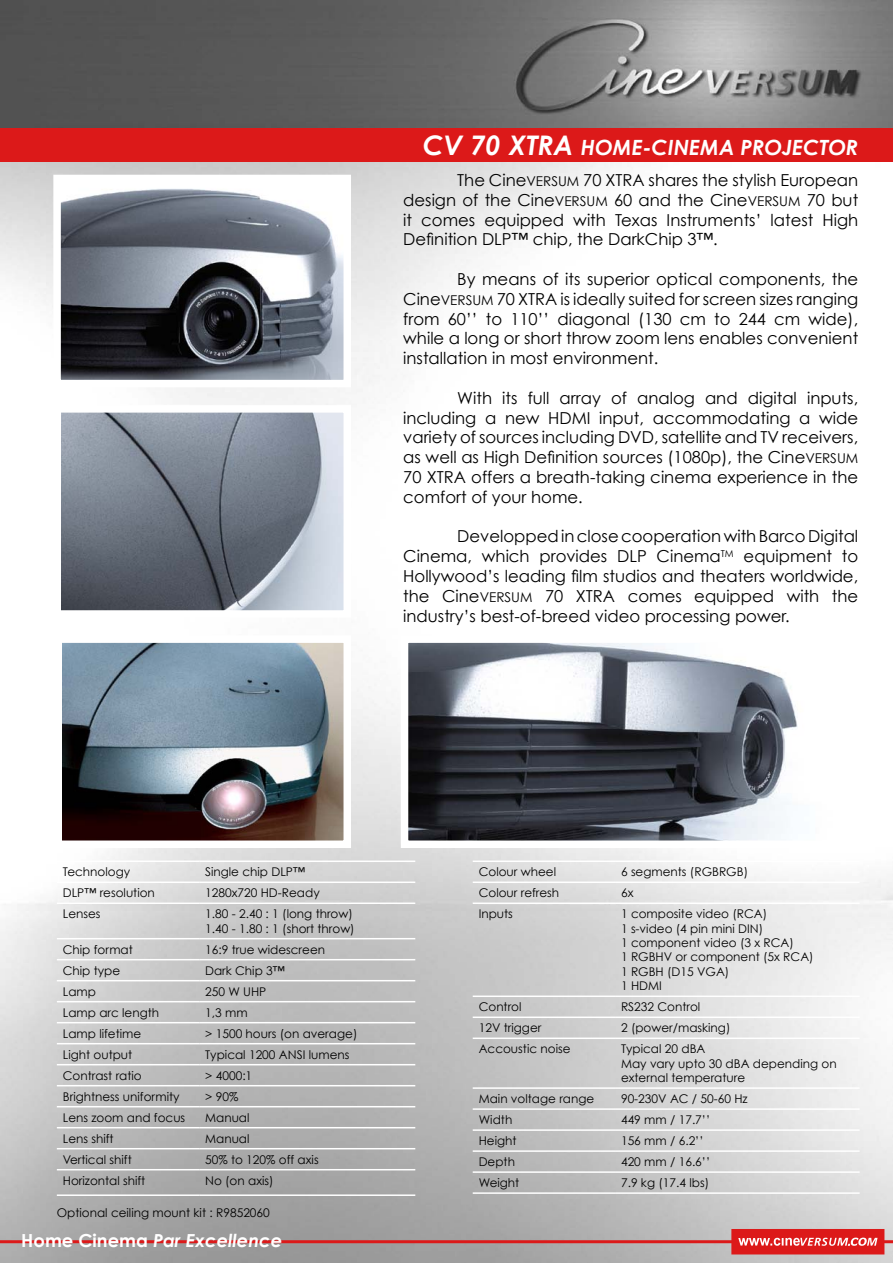
<style>
.page{position:relative;width:893px;height:1263px;background:#fff}
.page>*{position:absolute;margin:0;border:0;box-sizing:border-box;transform-origin:0 0}
.t1{font:italic 700 21px "Century Gothic";color:#fff}
.t2{font:italic 700 18px "Century Gothic";color:#fff}
.t3{font:16.5px/19.8px "Century Gothic";color:#000;text-align:justify}
.t4{font:12px/14.4px "Century Gothic";color:#000}
.s1{font-size:27px}
.s2{font-size:13.5px}
.s3{font-style:normal}
</style>
<div class="page">
<img style="left:0;top:162px;width:893px;height:1101px">
<div style="left:0;top:128px;width:893px;height:34px;background:#dc1919"></div>
<hr style="left:0;top:1240px;width:893px;height:3px;background:#dc1919">
<div style="left:731px;top:1229px;width:153px;height:25px;background:#dc1919"></div>
<svg style="left:738px;top:1237px;width:139px;height:9px"></svg>
<img style="left:0;top:0;width:893px;height:128px">
<img style="left:62px;top:414px;width:280px;height:195px">
<div style="left:53px;top:405px;width:298px;height:213px;border:8px solid #fff"></div>
<img style="left:62px;top:184px;width:280px;height:194px">
<div style="left:53px;top:175px;width:298px;height:212px;border:8px solid #fff"></div>
<hr style="left:57px;top:860px;width:142px;height:2px;background:#fff">
<hr style="left:199px;top:860px;width:216px;height:2px;background:#fff">
<hr style="left:57px;top:881px;width:142px;height:2px;background:#fff">
<hr style="left:199px;top:881px;width:216px;height:2px;background:#fff">
<hr style="left:57px;top:902px;width:142px;height:2px;background:#fff">
<hr style="left:199px;top:902px;width:216px;height:2px;background:#fff">
<hr style="left:57px;top:938px;width:142px;height:1px;background:#fff">
<hr style="left:199px;top:938px;width:216px;height:1px;background:#fff">
<hr style="left:57px;top:959px;width:142px;height:1px;background:#fff">
<hr style="left:199px;top:959px;width:216px;height:1px;background:#fff">
<hr style="left:57px;top:980px;width:142px;height:1px;background:#fff">
<hr style="left:199px;top:980px;width:216px;height:1px;background:#fff">
<hr style="left:57px;top:1001px;width:142px;height:1px;background:#fff">
<hr style="left:199px;top:1001px;width:216px;height:1px;background:#fff">
<hr style="left:57px;top:1022px;width:142px;height:1px;background:#fff">
<hr style="left:199px;top:1022px;width:216px;height:1px;background:#fff">
<hr style="left:57px;top:1043px;width:142px;height:1px;background:#fff">
<hr style="left:199px;top:1043px;width:216px;height:1px;background:#fff">
<hr style="left:57px;top:1064px;width:142px;height:1px;background:#fff">
<hr style="left:199px;top:1064px;width:216px;height:1px;background:#fff">
<hr style="left:57px;top:1085px;width:142px;height:1px;background:#fff">
<hr style="left:199px;top:1085px;width:216px;height:1px;background:#fff">
<hr style="left:57px;top:1106px;width:142px;height:1px;background:#fff">
<hr style="left:199px;top:1106px;width:216px;height:1px;background:#fff">
<hr style="left:57px;top:1127px;width:142px;height:1px;background:#fff">
<hr style="left:199px;top:1127px;width:216px;height:1px;background:#fff">
<hr style="left:57px;top:1148px;width:142px;height:1px;background:#fff">
<hr style="left:199px;top:1148px;width:216px;height:1px;background:#fff">
<hr style="left:57px;top:1169px;width:142px;height:1px;background:#fff">
<hr style="left:199px;top:1169px;width:216px;height:1px;background:#fff">
<hr style="left:57px;top:1194px;width:142px;height:2px;background:#fff">
<hr style="left:199px;top:1194px;width:216px;height:2px;background:#fff">
<hr style="left:473px;top:860px;width:142px;height:2px;background:#fff">
<hr style="left:615px;top:860px;width:245px;height:2px;background:#fff">
<hr style="left:473px;top:881px;width:142px;height:2px;background:#fff">
<hr style="left:615px;top:881px;width:245px;height:2px;background:#fff">
<hr style="left:473px;top:902px;width:142px;height:2px;background:#fff">
<hr style="left:615px;top:902px;width:245px;height:2px;background:#fff">
<hr style="left:473px;top:995px;width:142px;height:2px;background:#fff">
<hr style="left:615px;top:995px;width:245px;height:2px;background:#fff">
<hr style="left:473px;top:1016px;width:142px;height:2px;background:#fff">
<hr style="left:615px;top:1016px;width:245px;height:2px;background:#fff">
<hr style="left:473px;top:1037px;width:142px;height:2px;background:#fff">
<hr style="left:615px;top:1037px;width:245px;height:2px;background:#fff">
<hr style="left:473px;top:1087px;width:142px;height:2px;background:#fff">
<hr style="left:615px;top:1087px;width:245px;height:2px;background:#fff">
<hr style="left:473px;top:1108px;width:142px;height:2px;background:#fff">
<hr style="left:615px;top:1108px;width:245px;height:2px;background:#fff">
<hr style="left:473px;top:1129px;width:142px;height:2px;background:#fff">
<hr style="left:615px;top:1129px;width:245px;height:2px;background:#fff">
<hr style="left:473px;top:1150px;width:142px;height:2px;background:#fff">
<hr style="left:615px;top:1150px;width:245px;height:2px;background:#fff">
<hr style="left:473px;top:1171px;width:142px;height:2px;background:#fff">
<hr style="left:615px;top:1171px;width:245px;height:2px;background:#fff">
<hr style="left:473px;top:1192px;width:142px;height:2px;background:#fff">
<hr style="left:615px;top:1192px;width:245px;height:2px;background:#fff">
<img style="left:410px;top:644px;width:441px;height:195px">
<div style="left:401px;top:635px;width:459px;height:213px;border:8px solid #fff"></div>
<img style="left:62px;top:644px;width:280px;height:195px">
<div style="left:53px;top:635px;width:298px;height:213px;border:8px solid #fff"></div>
<p class="t1" style="left:423px;top:134px;width:437px"><span class="s1">CV 70 XTRA</span> HOME-CINEMA PROJECTOR</p>
<p class="t3" style="left:403px;top:170px;width:456px;text-indent:54px">The Cine<span class="s2">VERSUM</span> 70 XTRA shares the stylish European design of the Cine<span class="s2">VERSUM</span> 60 and the Cine<span class="s2">VERSUM</span> 70 but it comes equipped with Texas Instruments’ latest High Definition DLP™ chip, the DarkChip 3™.</p>
<p class="t3" style="left:403px;top:269px;width:456px;text-indent:54px">By means of its superior optical components, the Cine<span class="s2">VERSUM</span> 70 XTRA is ideally suited for screen sizes ranging from 60’’ to 110’’ diagonal (130 cm to 244 cm wide), while a long or short throw zoom lens enables convenient installation in most environment.</p>
<p class="t3" style="left:403px;top:388px;width:456px;text-indent:54px">With its full array of analog and digital inputs, including a new HDMI input, accommodating a wide variety of sources including DVD, satellite and TV receivers, as well as High Definition sources (1080p), the Cine<span class="s2">VERSUM </span>70 XTRA offers a breath-taking cinema experience in the comfort of your home.</p>
<p class="t3" style="left:403px;top:526px;width:456px;text-indent:54px">Developped in close cooperation with Barco Digital Cinema, which provides DLP Cinema<sup>TM</sup> equipment to Hollywood’s leading film studios and theaters worldwide, the Cine<span class="s2">VERSUM</span> 70 XTRA comes equipped with the industry’s best-of-breed video processing power.</p>
<p class="t4" style="left:63px;top:864px;width:69px">Technology</p>
<p class="t4" style="left:205px;top:864px;width:101px">Single chip DLP™</p>
<p class="t4" style="left:63px;top:885px;width:94px">DLP™ resolution</p>
<p class="t4" style="left:205px;top:885px;width:116px">1280x720 HD-Ready</p>
<p class="t4" style="left:63px;top:906px;width:39px">Lenses</p>
<p class="t4" style="left:205px;top:906px;width:151px">1.80 - 2.40 : 1 (long throw)<br>1.40 - 1.80 : 1 (short throw)</p>
<p class="t4" style="left:63px;top:942px;width:72px">Chip format</p>
<p class="t4" style="left:205px;top:942px;width:121px">16:9 true widescreen</p>
<p class="t4" style="left:63px;top:963px;width:59px">Chip type</p>
<p class="t4" style="left:205px;top:963px;width:81px">Dark Chip 3™</p>
<p class="t4" style="left:63px;top:984px;width:35px">Lamp</p>
<p class="t4" style="left:205px;top:984px;width:63px">250 W UHP</p>
<p class="t4" style="left:63px;top:1005px;width:98px">Lamp arc length</p>
<p class="t4" style="left:205px;top:1005px;width:44px">1,3 mm</p>
<p class="t4" style="left:63px;top:1026px;width:80px">Lamp lifetime</p>
<p class="t4" style="left:205px;top:1026px;width:154px">&gt; 1500 hours (on average)</p>
<p class="t4" style="left:63px;top:1047px;width:71px">Light output</p>
<p class="t4" style="left:205px;top:1047px;width:146px">Typical 1200 ANSI lumens</p>
<p class="t4" style="left:63px;top:1068px;width:80px">Contrast ratio</p>
<p class="t4" style="left:205px;top:1068px;width:49px">&gt; 4000:1</p>
<p class="t4" style="left:63px;top:1089px;width:118px">Brightness uniformity</p>
<p class="t4" style="left:205px;top:1089px;width:35px">&gt; 90%</p>
<p class="t4" style="left:63px;top:1110px;width:124px">Lens zoom and focus</p>
<p class="t4" style="left:205px;top:1110px;width:46px">Manual</p>
<p class="t4" style="left:63px;top:1131px;width:52px">Lens shift</p>
<p class="t4" style="left:205px;top:1131px;width:46px">Manual</p>
<p class="t4" style="left:63px;top:1152px;width:70px">Vertical shift</p>
<p class="t4" style="left:205px;top:1152px;width:115px">50% to 120% off axis</p>
<p class="t4" style="left:63px;top:1173px;width:84px">Horizontal shift</p>
<p class="t4" style="left:205px;top:1173px;width:70px">No (on axis)</p>
<p class="t4" style="left:57px;top:1205px;width:215px">Optional ceiling mount kit : R9852060</p>
<p class="t2" style="left:21px;top:1228px;width:262px"><span class="s3">Home Cinema</span> Par Excellence</p>
<p class="t4" style="left:479px;top:864px;width:79px">Colour wheel</p>
<p class="t4" style="left:621px;top:864px;width:129px">6 segments (RGBRGB)</p>
<p class="t4" style="left:479px;top:885px;width:82px">Colour refresh</p>
<p class="t4" style="left:621px;top:885px;width:14px">6x</p>
<p class="t4" style="left:479px;top:906px;width:36px">Inputs</p>
<p class="t4" style="left:621px;top:906px;width:194px">1 composite video (RCA)<br>1 s-video (4 pin mini DIN)<br>1 component video (3 x RCA)<br>1 RGBHV or component (5x RCA)<br>1 RGBH (D15 VGA)<br>1 HDMI</p>
<p class="t4" style="left:479px;top:999px;width:44px">Control</p>
<p class="t4" style="left:621px;top:999px;width:81px">RS232 Control</p>
<p class="t4" style="left:479px;top:1020px;width:64px">12V trigger</p>
<p class="t4" style="left:621px;top:1020px;width:111px">2 (power/masking)</p>
<p class="t4" style="left:479px;top:1041px;width:93px">Accoustic noise</p>
<p class="t4" style="left:621px;top:1041px;width:217px">Typical 20 dBA<br>May vary upto 30 dBA depending on external temperature</p>
<p class="t4" style="left:479px;top:1091px;width:117px">Main voltage range</p>
<p class="t4" style="left:621px;top:1091px;width:128px">90-230V AC / 50-60 Hz</p>
<p class="t4" style="left:479px;top:1112px;width:35px">Width</p>
<p class="t4" style="left:621px;top:1112px;width:91px">449 mm / 17.7’’</p>
<p class="t4" style="left:479px;top:1133px;width:39px">Height</p>
<p class="t4" style="left:621px;top:1133px;width:84px">156 mm / 6.2’’</p>
<p class="t4" style="left:479px;top:1154px;width:38px">Depth</p>
<p class="t4" style="left:621px;top:1154px;width:91px">420 mm / 16.6’’</p>
<p class="t4" style="left:479px;top:1175px;width:42px">Weight</p>
<p class="t4" style="left:621px;top:1175px;width:90px">7.9 kg (17.4 lbs)</p>
</div>
